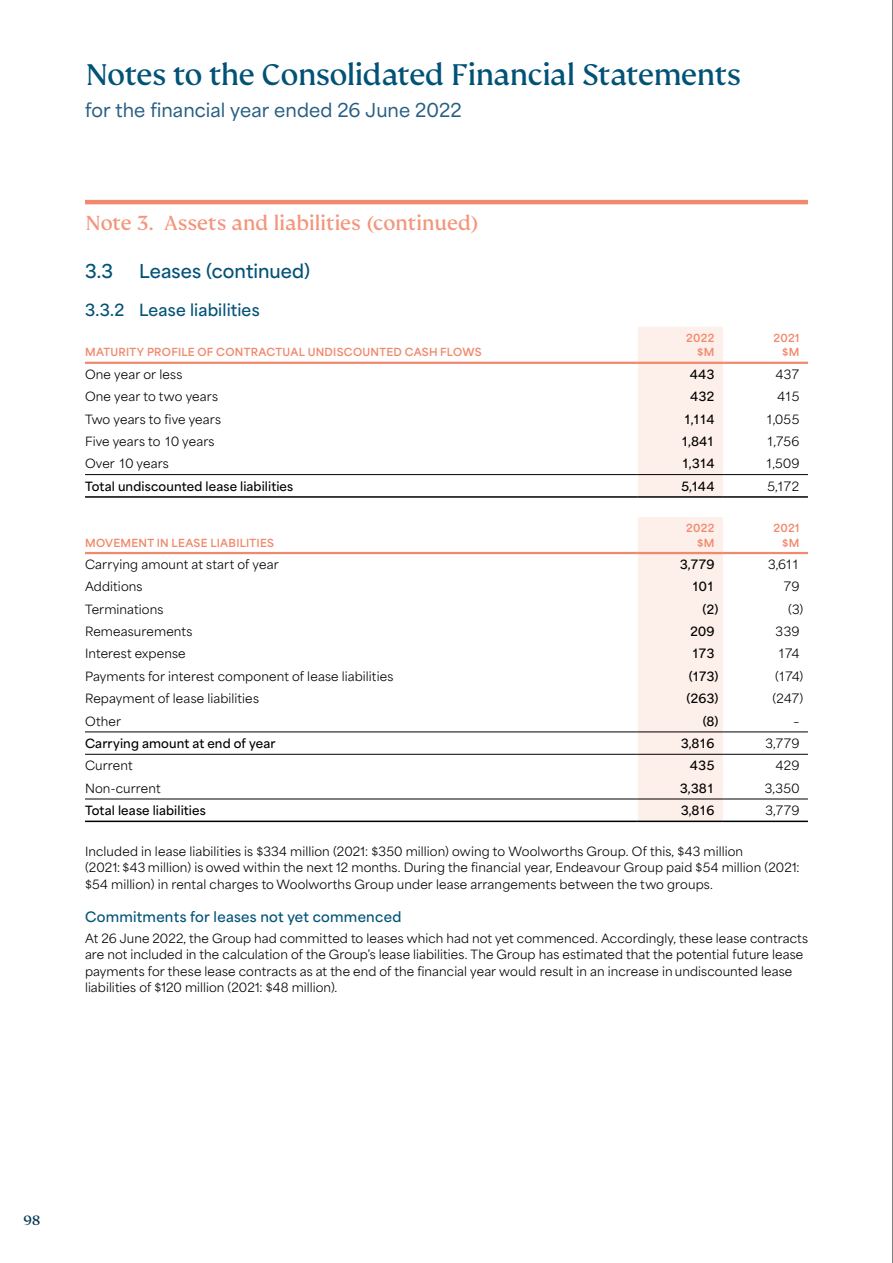
<style>
.page{position:relative;width:893px;height:1263px;background:#fff}
.page>*{position:absolute;margin:0;border:0;box-sizing:border-box;transform-origin:0 0}
.t1{font:33px "FS Kim";letter-spacing:-.02em;color:#005277}
.t2{font:22.5px "FS Kim";letter-spacing:-.005em;color:#f3967c}
.t3{font:600 18px "Area Normal";color:#265e82}
.t4{font:700 18px "Area Normal";letter-spacing:.005em;color:#005277}
.t5{font:700 15.75px "Area Normal";letter-spacing:.01em;color:#005277}
.t6{font:15px "FS Kim";color:#003954}
.t7{font:700 13.5px "Area Normal";letter-spacing:.02em;color:#005277}
.t8{font:12px/16.5px "Area Normal";letter-spacing:.01em;color:#000}
.t9{font:700 12px "Area Normal";letter-spacing:.01em;color:#000}
.t10{font:800 10.5px "Area Normal";letter-spacing:.025em;color:#f1896e}
</style>
<div class="page">
<div style="left:638px;top:327px;width:85px;height:169px;background:#fdefe9"></div>
<hr style="left:85px;top:362px;width:553px;height:2px;background:#f1896e">
<hr style="left:638px;top:362px;width:85px;height:2px;background:#f1896e">
<hr style="left:723px;top:362px;width:85px;height:2px;background:#f1896e">
<hr style="left:85px;top:474px;width:553px;height:1px;background:#000">
<hr style="left:638px;top:474px;width:85px;height:1px;background:#000">
<hr style="left:723px;top:474px;width:85px;height:1px;background:#000">
<hr style="left:85px;top:496px;width:553px;height:2px;background:#000">
<hr style="left:638px;top:496px;width:85px;height:2px;background:#000">
<hr style="left:723px;top:496px;width:85px;height:2px;background:#000">
<div style="left:638px;top:517px;width:85px;height:304px;background:#fdefe9"></div>
<hr style="left:85px;top:552px;width:553px;height:2px;background:#f1896e">
<hr style="left:638px;top:552px;width:85px;height:2px;background:#f1896e">
<hr style="left:723px;top:552px;width:85px;height:2px;background:#f1896e">
<hr style="left:85px;top:731px;width:553px;height:1px;background:#000">
<hr style="left:638px;top:731px;width:85px;height:1px;background:#000">
<hr style="left:723px;top:731px;width:85px;height:1px;background:#000">
<hr style="left:85px;top:754px;width:553px;height:1px;background:#000">
<hr style="left:638px;top:754px;width:85px;height:1px;background:#000">
<hr style="left:723px;top:754px;width:85px;height:1px;background:#000">
<hr style="left:85px;top:799px;width:553px;height:1px;background:#000">
<hr style="left:638px;top:799px;width:85px;height:1px;background:#000">
<hr style="left:723px;top:799px;width:85px;height:1px;background:#000">
<hr style="left:85px;top:821px;width:553px;height:1px;background:#000">
<hr style="left:638px;top:821px;width:85px;height:1px;background:#000">
<hr style="left:723px;top:821px;width:85px;height:1px;background:#000">
<hr style="left:85px;top:200px;width:723px;height:4px;background:#f1896e">
<hr style="left:892px;top:0;width:1px;height:1263px;background:#000">
<h1 class="t1" style="left:85px;top:56px;width:657px">Notes to the Consolidated Financial Statements</h1>
<h3 class="t3" style="left:85px;top:94px;width:378px">for the financial year ended 26 June 2022</h3>
<h2 class="t2" style="left:85px;top:210px;width:396px">Note 3. Assets and liabilities (continued)</h2>
<h3 class="t4" style="left:85px;top:255px;width:30px">3.3</h3>
<h3 class="t4" style="left:139px;top:255px;width:173px">Leases (continued)</h3>
<h3 class="t5" style="left:85px;top:296px;width:176px">3.3.2 Lease liabilities</h3>
<p class="t10" style="left:686px;top:328px;width:30px">2022</p>
<p class="t10" style="left:774px;top:328px;width:27px">2021</p>
<p class="t10" style="left:85px;top:343px;width:398px">MATURITY PROFILE OF CONTRACTUAL UNDISCOUNTED CASH FLOWS</p>
<p class="t10" style="left:697px;top:343px;width:19px">$M</p>
<p class="t10" style="left:782px;top:343px;width:19px">$M</p>
<p class="t8" style="left:85px;top:364px;width:99px">One year or less</p>
<p class="t9" style="left:690px;top:363px;width:26px">443</p>
<p class="t8" style="left:775px;top:364px;width:25px">437</p>
<p class="t8" style="left:85px;top:387px;width:134px">One year to two years</p>
<p class="t9" style="left:690px;top:386px;width:26px">432</p>
<p class="t8" style="left:777px;top:387px;width:24px">415</p>
<p class="t8" style="left:85px;top:409px;width:138px">Two years to five years</p>
<p class="t9" style="left:683px;top:408px;width:32px">1,114</p>
<p class="t8" style="left:765px;top:409px;width:35px">1,055</p>
<p class="t8" style="left:85px;top:431px;width:131px">Five years to 10 years</p>
<p class="t9" style="left:681px;top:430px;width:35px">1,841</p>
<p class="t8" style="left:766px;top:431px;width:35px">1,756</p>
<p class="t8" style="left:85px;top:454px;width:85px">Over 10 years</p>
<p class="t9" style="left:681px;top:453px;width:34px">1,314</p>
<p class="t8" style="left:765px;top:454px;width:36px">1,509</p>
<p class="t9" style="left:85px;top:475px;width:210px">Total undiscounted lease liabilities</p>
<p class="t9" style="left:681px;top:475px;width:35px">5,144</p>
<p class="t8" style="left:767px;top:476px;width:34px">5,172</p>
<p class="t10" style="left:686px;top:518px;width:30px">2022</p>
<p class="t10" style="left:774px;top:518px;width:27px">2021</p>
<p class="t10" style="left:85px;top:533px;width:190px">MOVEMENT IN LEASE LIABILITIES</p>
<p class="t10" style="left:697px;top:533px;width:19px">$M</p>
<p class="t10" style="left:782px;top:533px;width:19px">$M</p>
<p class="t8" style="left:85px;top:555px;width:195px">Carrying amount at start of year</p>
<p class="t9" style="left:680px;top:554px;width:36px">3,779</p>
<p class="t8" style="left:768px;top:555px;width:33px">3,611</p>
<p class="t8" style="left:85px;top:577px;width:59px">Additions</p>
<p class="t9" style="left:691px;top:576px;width:25px">101</p>
<p class="t8" style="left:783px;top:577px;width:17px">79</p>
<p class="t8" style="left:85px;top:599px;width:80px">Terminations</p>
<p class="t9" style="left:702px;top:598px;width:17px">(2)</p>
<p class="t8" style="left:788px;top:599px;width:16px">(3)</p>
<p class="t8" style="left:85px;top:622px;width:109px">Remeasurements</p>
<p class="t9" style="left:690px;top:621px;width:26px">209</p>
<p class="t8" style="left:775px;top:622px;width:26px">339</p>
<p class="t8" style="left:85px;top:644px;width:102px">Interest expense</p>
<p class="t9" style="left:691px;top:643px;width:24px">173</p>
<p class="t8" style="left:778px;top:644px;width:23px">174</p>
<p class="t8" style="left:85px;top:666px;width:310px">Payments for interest component of lease liabilities</p>
<p class="t9" style="left:689px;top:665px;width:31px">(173)</p>
<p class="t8" style="left:775px;top:666px;width:30px">(174)</p>
<p class="t8" style="left:85px;top:689px;width:175px">Repayment of lease liabilities</p>
<p class="t9" style="left:687px;top:688px;width:33px">(263)</p>
<p class="t8" style="left:772px;top:689px;width:32px">(247)</p>
<p class="t8" style="left:85px;top:711px;width:37px">Other</p>
<p class="t9" style="left:703px;top:710px;width:17px">(8)</p>
<p class="t8" style="left:793px;top:711px;width:7px">–</p>
<p class="t9" style="left:85px;top:732px;width:192px">Carrying amount at end of year</p>
<p class="t9" style="left:681px;top:732px;width:35px">3,816</p>
<p class="t8" style="left:765px;top:733px;width:36px">3,779</p>
<p class="t8" style="left:85px;top:756px;width:49px">Current</p>
<p class="t9" style="left:690px;top:755px;width:26px">435</p>
<p class="t8" style="left:775px;top:756px;width:25px">429</p>
<p class="t8" style="left:85px;top:778px;width:77px">Non-current</p>
<p class="t9" style="left:680px;top:777px;width:36px">3,381</p>
<p class="t8" style="left:764px;top:778px;width:36px">3,350</p>
<p class="t9" style="left:85px;top:800px;width:122px">Total lease liabilities</p>
<p class="t9" style="left:681px;top:800px;width:35px">3,816</p>
<p class="t8" style="left:765px;top:801px;width:36px">3,779</p>
<p class="t8" style="left:85px;top:841px;width:716px">Included in lease liabilities is $334 million (2021: $350 million) owing to Woolworths Group. Of this, $43 million<br>(2021: $43 million) is owed within the next 12 months. During the financial year, Endeavour Group paid $54 million (2021: $54 million) in rental charges to Woolworths Group under lease arrangements between the two groups.</p>
<p class="t7" style="left:85px;top:905px;width:318px">Commitments for leases not yet commenced</p>
<p class="t8" style="left:85px;top:928px;width:724px">At 26 June 2022, the Group had committed to leases which had not yet commenced. Accordingly, these lease contracts are not included in the calculation of the Group’s lease liabilities. The Group has estimated that the potential future lease payments for these lease contracts as at the end of the financial year would result in an increase in undiscounted lease liabilities of $120 million (2021: $48 million).</p>
<p class="t6" style="left:24px;top:1212px;width:18px">98</p>
</div>
